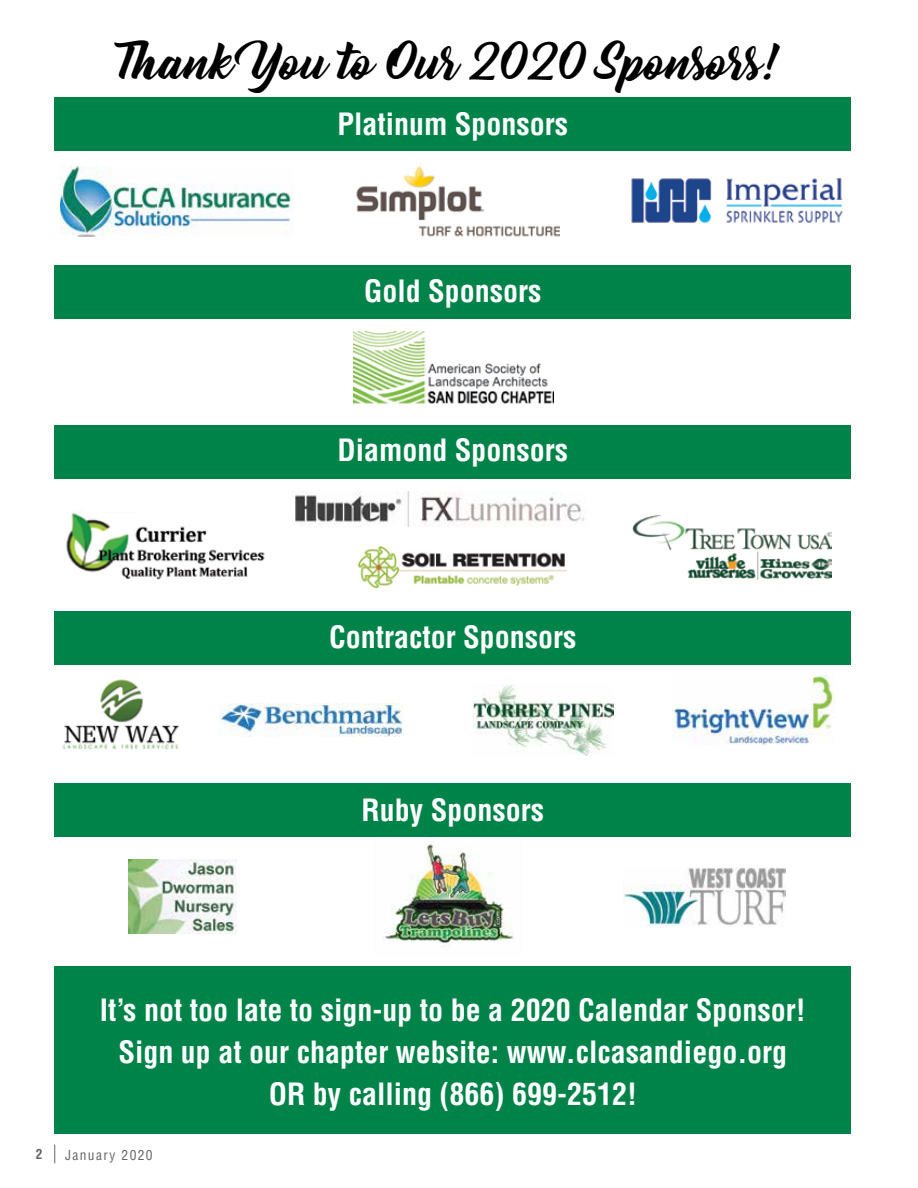
<style>
.page{position:relative;width:918px;height:1188px;background:#fff}
.page>*{position:absolute;margin:0;border:0;box-sizing:border-box;transform-origin:0 0}
.t1{font:45px "Bernadette";color:#000}
.t2{font:700 condensed 30px/42px "Helvetica";color:#fff;text-align:center}
.t3{font:condensed 13.5px "Helvetica";letter-spacing:.1em;color:#636466}
.t4{font:700 condensed 13.5px "Helvetica";color:#636466}
</style>
<div class="page">
<svg style="left:54px;top:1144px;width:1px;height:19px"></svg>
<img style="left:624px;top:867px;width:162px;height:59px">
<img style="left:673px;top:675px;width:162px;height:70px">
<div style="left:55px;top:265px;width:796px;height:54px;background:#008349"></div>
<div style="left:55px;top:611px;width:796px;height:54px;background:#008349"></div>
<div style="left:55px;top:783px;width:796px;height:54px;background:#008349"></div>
<img style="left:356px;top:166px;width:203px;height:71px">
<img style="left:295px;top:492px;width:290px;height:34px">
<img style="left:359px;top:547px;width:208px;height:41px">
<div style="left:55px;top:425px;width:796px;height:54px;background:#008349"></div>
<div style="left:55px;top:967px;width:796px;height:167px;background:#008349"></div>
<img style="left:631px;top:177px;width:212px;height:46px">
<div style="left:55px;top:98px;width:796px;height:54px;background:#008349"></div>
<img style="left:353px;top:331px;width:200px;height:73px">
<img style="left:219px;top:703px;width:184px;height:33px">
<img style="left:62px;top:679px;width:117px;height:71px">
<img style="left:474px;top:685px;width:140px;height:70px">
<img style="left:60px;top:167px;width:233px;height:70px">
<img style="left:66px;top:513px;width:199px;height:67px">
<img style="left:633px;top:516px;width:198px;height:63px">
<img style="left:385px;top:843px;width:129px;height:104px">
<img style="left:129px;top:860px;width:108px;height:73px">
<h1 class="t1" style="left:119px;top:26px;width:669px">Thank You to Our 2020 Sponsors!</h1>
<p class="t2" style="left:337px;top:103px;width:232px">Platinum Sponsors</p>
<p class="t2" style="left:364px;top:270px;width:179px">Gold Sponsors</p>
<p class="t2" style="left:337px;top:429px;width:232px">Diamond Sponsors</p>
<p class="t2" style="left:329px;top:616px;width:249px">Contractor Sponsors</p>
<p class="t2" style="left:362px;top:789px;width:184px">Ruby Sponsors</p>
<p class="t2" style="left:100px;top:989px;width:707px">It’s not too late to sign-up to be a 2020 Calendar Sponsor!<br>Sign up at our chapter website: www.clcasandiego.org<br>OR by calling (866) 699-2512!</p>
<p class="t4" style="left:36px;top:1146px;width:8px">2</p>
<p class="t3" style="left:65px;top:1146px;width:89px">January 2020</p>
</div>
